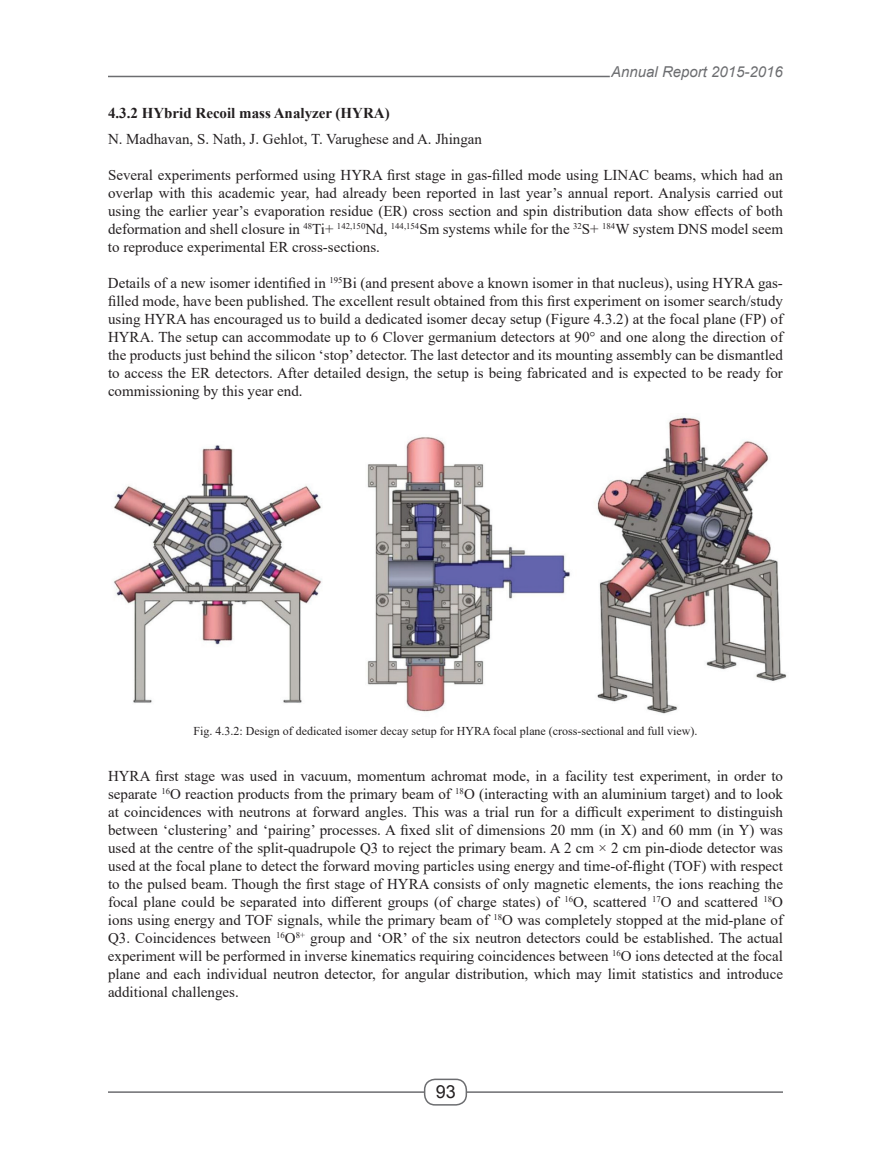
<style>
.page{position:relative;width:891px;height:1161px;background:#fff}
.page>*{position:absolute;margin:0;border:0;box-sizing:border-box;transform-origin:0 0}
.t1{font:18px "Arial";color:#231f20}
.t2{font:15px/18px "Times New Roman";color:#231f20;text-align:justify}
.t3{font:700 15px "Times New Roman";color:#231f20}
.t4{font:italic 15px "Arial";color:#6c6d70}
.t5{font:12px "Times New Roman";color:#231f20}
</style>
<div class="page">
<hr style="left:108px;top:76px;width:502px;height:1px;background:#6c6d70">
<hr style="left:108px;top:1091px;width:675px;height:2px;background:#6c6d70">
<div style="left:425px;top:1079px;width:41px;height:26px;background:#fff;border-radius:10px"></div>
<div style="left:424px;top:1079px;width:43px;height:27px;border:2px solid #6c6d70;border-radius:10px"></div>
<img style="left:114px;top:416px;width:673px;height:298px">
<p class="t4" style="left:611px;top:62px;width:173px">Annual Report 2015-2016</p>
<p class="t3" style="left:108px;top:102px;width:283px">4.3.2 HYbrid Recoil mass Analyzer (HYRA)</p>
<p class="t2" style="left:108px;top:130px;width:376px">N. Madhavan, S. Nath, J. Gehlot, T. Varughese and A. Jhingan</p>
<p class="t2" style="left:108px;top:166px;width:677px">Several experiments performed using HYRA first stage in gas-filled mode using LINAC beams, which had an overlap with this academic year, had already been reported in last year’s annual report. Analysis carried out using the earlier year’s evaporation residue (ER) cross section and spin distribution data show effects of both deformation and shell closure in <sup>48</sup>Ti+ <sup>142,150</sup>Nd, <sup>144,154</sup>Sm systems while for the <sup>32</sup>S+ <sup>184</sup>W system DNS model seem to reproduce experimental ER cross-sections.</p>
<p class="t2" style="left:108px;top:274px;width:677px">Details of a new isomer identified in <sup>195</sup>Bi (and present above a known isomer in that nucleus), using HYRA gas&shy;filled mode, have been published. The excellent result obtained from this first experiment on isomer search/study using HYRA has encouraged us to build a dedicated isomer decay setup (Figure 4.3.2) at the focal plane (FP) of HYRA. The setup can accommodate up to 6 Clover germanium detectors at 90° and one along the direction of the products just behind the silicon ‘stop’ detector. The last detector and its mounting assembly can be dismantled to access the ER detectors. After detailed design, the setup is being fabricated and is expected to be ready for commissioning by this year end.</p>
<p class="t5" style="left:193px;top:723px;width:506px">Fig. 4.3.2: Design of dedicated isomer decay setup for HYRA focal plane (cross-sectional and full view).</p>
<p class="t2" style="left:108px;top:766px;width:677px">HYRA first stage was used in vacuum, momentum achromat mode, in a facility test experiment, in order to separate <sup>16</sup>O reaction products from the primary beam of <sup>18</sup>O (interacting with an aluminium target) and to look at coincidences with neutrons at forward angles. This was a trial run for a difficult experiment to distinguish between ‘clustering’ and ‘pairing’ processes. A fixed slit of dimensions 20 mm (in X) and 60 mm (in Y) was used at the centre of the split-quadrupole Q3 to reject the primary beam. A 2 cm × 2 cm pin-diode detector was used at the focal plane to detect the forward moving particles using energy and time-of-flight (TOF) with respect to the pulsed beam. Though the first stage of HYRA consists of only magnetic elements, the ions reaching the focal plane could be separated into different groups (of charge states) of <sup>16</sup>O, scattered <sup>17</sup>O and scattered <sup>18</sup>O ions using energy and TOF signals, while the primary beam of <sup>18</sup>O was completely stopped at the mid-plane of Q3. Coincidences between <sup>16</sup>O<sup>8+</sup> group and ‘OR’ of the six neutron detectors could be established. The actual experiment will be performed in inverse kinematics requiring coincidences between <sup>16</sup>O ions detected at the focal plane and each individual neutron detector, for angular distribution, which may limit statistics and introduce additional challenges.</p>
<p class="t1" style="left:436px;top:1080px;width:22px">93</p>
</div>
